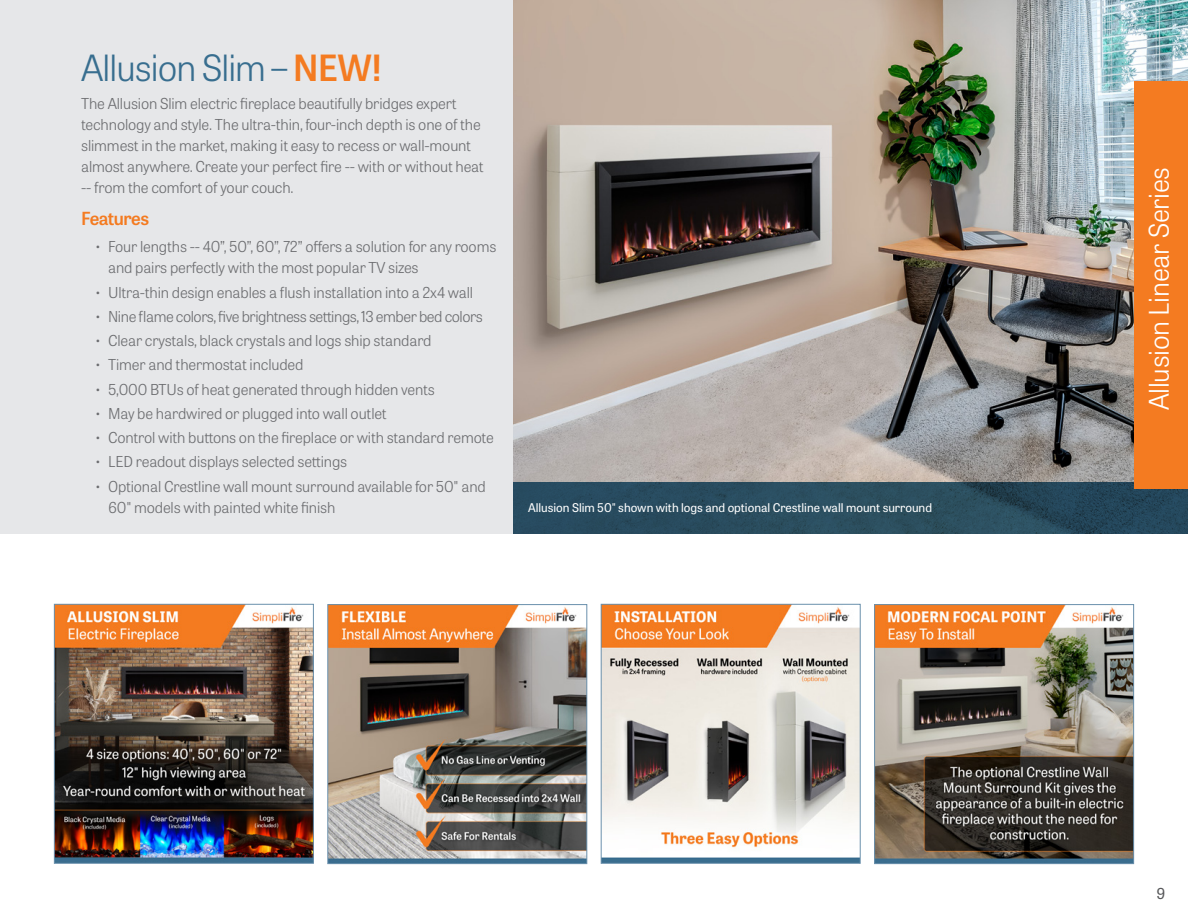
<style>
.page{position:relative;width:1188px;height:918px;background:#fff}
.page>*{position:absolute;margin:0;border:0;box-sizing:border-box;transform-origin:0 0}
.t1{font:300 36px "Tablet Gothic";letter-spacing:-.025em;color:#386e8f}
.t2{font:300 27px "Tablet Gothic";letter-spacing:-.01em;color:#fff}
.t3{font:600 18px "Tablet Gothic";letter-spacing:-.03em;color:#f47b21}
.t4{font:300 15px/21px "Tablet Gothic";letter-spacing:-.01em;color:#6c6d70}
.t5{font:300 15px "Tablet Gothic";letter-spacing:-.03em;color:#6c6d70}
.t6{font:15px "Tablet Gothic";color:#57585a}
.t7{font:12px "Tablet Gothic";color:#fff}
.s1{font-weight:600;color:#f47b21}
</style>
<div class="page">
<img style="left:603px;top:606px;width:256px;height:256px">
<div style="left:601px;top:604px;width:260px;height:260px;border:1px solid #6a90ac"></div>
<div style="left:0;top:0;width:1188px;height:533px;background:#e6e7e9"></div>
<img style="left:513px;top:0;width:675px;height:482px">
<svg style="left:513px;top:482px;width:675px;height:51px;background:#284a5c"></svg>
<div style="left:1134px;top:81px;width:54px;height:407px;background:#f47b21"></div>
<img style="left:56px;top:606px;width:256px;height:256px">
<div style="left:54px;top:604px;width:260px;height:260px;border:1px solid #6a90ac"></div>
<img style="left:329px;top:606px;width:256px;height:256px">
<div style="left:327px;top:604px;width:260px;height:260px;border:1px solid #6a90ac"></div>
<img style="left:876px;top:606px;width:256px;height:256px">
<div style="left:874px;top:604px;width:260px;height:260px;border:1px solid #6a90ac"></div>
<p class="t1" style="left:81px;top:44px;width:303px">Allusion Slim – <span class="s1">NEW!</span></p>
<p class="t4" style="left:81px;top:92px;width:404px">The Allusion Slim electric fireplace beautifully bridges expert technology and style. The ultra-thin, four-inch depth is one of the slimmest in the market, making it easy to recess or wall-mount almost anywhere. Create your perfect fire -- with or without heat -- from the comfort of your couch.</p>
<p class="t3" style="left:81px;top:206px;width:70px">Features</p>
<p class="t4" style="left:108px;top:236px;width:390px;text-indent:-13px">• Four lengths -- 40”, 50”, 60”, 72” offers a solution for any rooms and pairs perfectly with the most popular TV sizes</p>
<p class="t4" style="left:95px;top:281px;width:380px">• Ultra-thin design enables a flush installation into a 2x4 wall</p>
<p class="t5" style="left:95px;top:306px;width:390px">• Nine flame colors, five brightness settings, 13 ember bed colors</p>
<p class="t4" style="left:95px;top:330px;width:339px">• Clear crystals, black crystals and logs ship standard</p>
<p class="t4" style="left:95px;top:354px;width:210px">• Timer and thermostat included</p>
<p class="t4" style="left:95px;top:378px;width:342px">• 5,000 BTUs of heat generated through hidden vents</p>
<p class="t4" style="left:95px;top:402px;width:294px">• May be hardwired or plugged into wall outlet</p>
<p class="t4" style="left:95px;top:427px;width:401px">• Control with buttons on the fireplace or with standard remote</p>
<p class="t4" style="left:95px;top:451px;width:254px">• LED readout displays selected settings</p>
<p class="t4" style="left:108px;top:475px;width:379px;text-indent:-13px">• Optional Crestline wall mount surround available for 50" and<br>60" models with painted white finish</p>
<p class="t7" style="left:528px;top:500px;width:406px">Allusion Slim 50" shown with logs and optional Crestline wall mount surround</p>
<p class="t2" style="left:1141px;top:410px;width:245px;rotate:-90deg">Allusion Linear Series</p>
<p class="t6" style="left:1156px;top:883px;width:10px">9</p>
</div>
